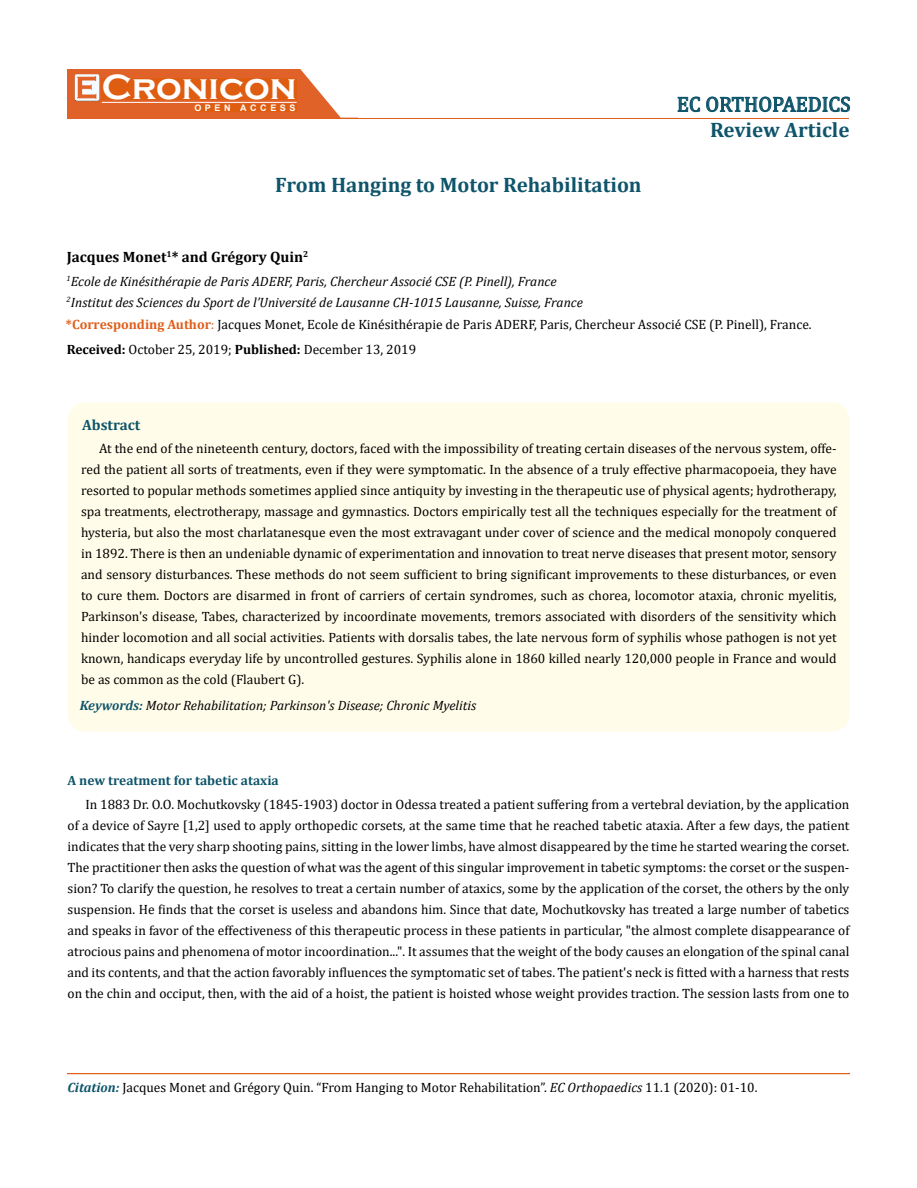
<style>
.page{position:relative;width:917px;height:1188px;background:#fff}
.page>*{position:absolute;margin:0;border:0;box-sizing:border-box;transform-origin:0 0}
.t1{font:700 36px "Copperplate Gothic";color:#fff}
.t2{font:700 21px "Cambria";color:#0e546a}
.t3{font:21px "Cambria";color:#0e546a}
.t4{font:700 15px "Cambria";color:#000}
.t5{font:700 15px "Cambria";color:#0e546a}
.t6{font:13.5px/21px "Cambria";color:#000;text-align:justify}
.t7{font:italic 13.5px/21.5px "Cambria";color:#000}
.t8{font:700 13.5px "Cambria";color:#0e546a}
.t9{font:700 9px "Arial";letter-spacing:.4em;color:#fff}
.s1{font-weight:700;font-style:normal;color:#e05d1a}
.s2{font-style:normal;color:#e05d1a}
.s3{font-style:normal}
.s4{font-weight:700}
.s5{font-weight:700;color:#0e546a}
.s6{font-weight:700;font-style:italic;color:#0e546a}
.s7{font-style:italic}
</style>
<div class="page">
<div style="left:67px;top:70px;width:290px;height:49px;background:#e06228"></div>
<svg style="left:300px;top:69px;width:58px;height:49px"></svg>
<svg style="left:75px;top:100px;width:24px;height:1px"></svg>
<div style="left:102px;top:79px;width:195px;height:21px;background:#df5d11"></div>
<div style="left:194px;top:105px;width:103px;height:7px;background:#df5d11"></div>
<svg style="left:677px;top:97px;width:173px;height:15px"></svg>
<hr style="left:102px;top:102px;width:194px;height:1px;background:#fff">
<hr style="left:279px;top:118px;width:569px;height:1px;background:#e05d1a">
<hr style="left:67px;top:1074px;width:782px;height:1px;background:#e05d1a">
<div style="left:67px;top:1073px;width:782px;height:1px;border:1px solid #e05d1a"></div>
<div style="left:68px;top:402px;width:781px;height:330px;background:#fffde9;border-radius:18px"></div>
<img style="left:75px;top:74px;width:24px;height:26px">
<h1 class="t1" style="left:102px;top:68px;width:196px">Cronicon</h1>
<p class="t9" style="left:194px;top:102px;width:103px">OPEN ACCESS</p>
<h2 class="t3" style="left:676px;top:92px;width:175px">EC ORTHOPAEDICS</h2>
<h2 class="t2" style="left:710px;top:115px;width:141px">Review Article</h2>
<h2 class="t2" style="left:275px;top:170px;width:368px">From Hanging to Motor Rehabilitation</h2>
<p class="t4" style="left:67px;top:246px;width:243px">Jacques Monet<sup>1</sup>* and Grégory Quin<sup>2</sup></p>
<p class="t7" style="left:66px;top:270px;width:747px"><sup>1</sup>Ecole de Kinésithérapie de Paris ADERF, Paris, Chercheur Associé CSE (P. Pinell), France<br><sup>2</sup>Institut des Sciences du Sport de l’Université de Lausanne CH-1015 Lausanne, Suisse, France<br><span class="s1">*Corresponding Author</span><span class="s2">:</span> <span class="s3">Jacques Monet, Ecole de Kinésithérapie de Paris ADERF, Paris, Chercheur Associé CSE (P. Pinell), France.</span></p>
<p class="t6" style="left:67px;top:338px;width:351px"><span class="s4">Received:</span> October 25, 2019; <span class="s4">Published:</span> December 13, 2019</p>
<p class="t5" style="left:82px;top:414px;width:60px">Abstract</p>
<p class="t6" style="left:81px;top:438px;width:757px;text-indent:18px">At the end of the nineteenth century, doctors, faced with the impossibility of treating certain diseases of the nervous system, offe&shy;red the patient all sorts of treatments, even if they were symptomatic. In the absence of a truly effective pharmacopoeia, they have resorted to popular methods sometimes applied since antiquity by investing in the therapeutic use of physical agents; hydrotherapy, spa treatments, electrotherapy, massage and gymnastics. Doctors empirically test all the techniques especially for the treatment of hysteria, but also the most charlatanesque even the most extravagant under cover of science and the medical monopoly conquered in 1892. There is then an undeniable dynamic of experimentation and innovation to treat nerve diseases that present motor, sensory and sensory disturbances. These methods do not seem sufficient to bring significant improvements to these disturbances, or even to cure them. Doctors are disarmed in front of carriers of certain syndromes, such as chorea, locomotor ataxia, chronic myelitis, Parkinson's disease, Tabes, characterized by incoordinate movements, tremors associated with disorders of the sensitivity which hinder locomotion and all social activities. Patients with dorsalis tabes, the late nervous form of syphilis whose pathogen is not yet known, handicaps everyday life by uncontrolled gestures. Syphilis alone in 1860 killed nearly 120,000 people in France and would be as common as the cold (Flaubert G).</p>
<p class="t7" style="left:80px;top:694px;width:398px"><span class="s5">Keywords:</span> Motor Rehabilitation; Parkinson's Disease; Chronic Myelitis</p>
<p class="t8" style="left:67px;top:771px;width:213px">A new treatment for tabetic ataxia</p>
<p class="t6" style="left:67px;top:794px;width:783px;text-indent:18px">In 1883 Dr. O.O. Mochutkovsky (1845-1903) doctor in Odessa treated a patient suffering from a vertebral deviation, by the application of a device of Sayre [1,2] used to apply orthopedic corsets, at the same time that he reached tabetic ataxia. After a few days, the patient indicates that the very sharp shooting pains, sitting in the lower limbs, have almost disappeared by the time he started wearing the corset.<br>The practitioner then asks the question of what was the agent of this singular improvement in tabetic symptoms: the corset or the suspen&shy;sion? To clarify the question, he resolves to treat a certain number of ataxics, some by the application of the corset, the others by the only suspension. He finds that the corset is useless and abandons him. Since that date, Mochutkovsky has treated a large number of tabetics and speaks in favor of the effectiveness of this therapeutic process in these patients in particular, "the almost complete disappearance of atrocious pains and phenomena of motor incoordination...". It assumes that the weight of the body causes an elongation of the spinal canal and its contents, and that the action favorably influences the symptomatic set of tabes. The patient's neck is fitted with a harness that rests on the chin and occiput, then, with the aid of a hoist, the patient is hoisted whose weight provides traction. The session lasts from one to</p>
<p class="t6" style="left:67px;top:1076px;width:691px"><span class="s6">Citation:</span> Jacques Monet and Grégory Quin. “From Hanging to Motor Rehabilitation”. <span class="s7">EC Orthopaedics</span> 11.1 (2020): 01-10.</p>
</div>
